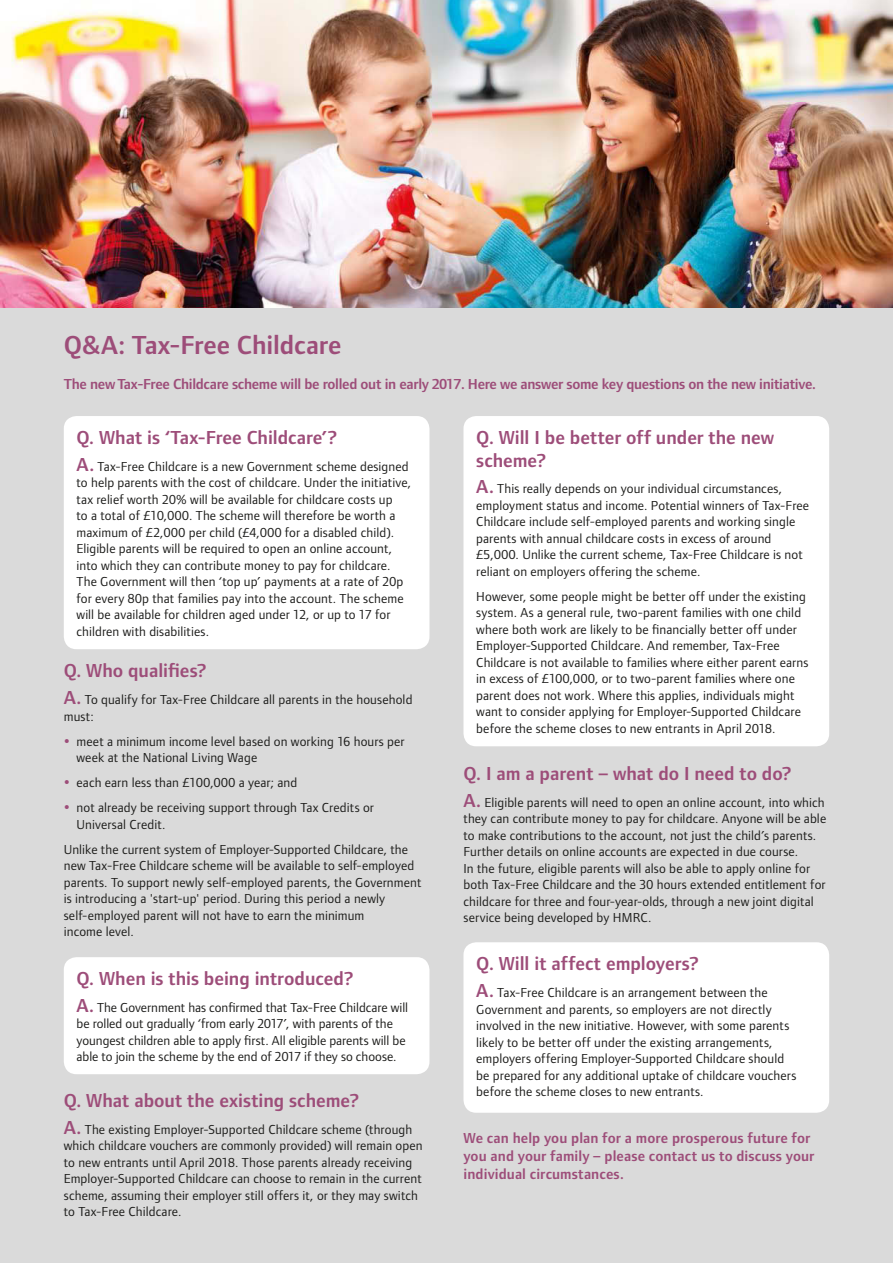
<style>
.page{position:relative;width:893px;height:1263px;background:#fff}
.page>*{position:absolute;margin:0;border:0;box-sizing:border-box;transform-origin:0 0}
.Heading1{font:600 27px "Foundry Form Sans";color:#9d4d79}
.Heading2{font:600 19.5px/22.5px "Foundry Form Sans";color:#9d4d79}
.Outro{font:600 15px/18px "Foundry Form Sans";letter-spacing:.005em;color:#9d4d79}
.Subtitle{font:600 15px "Foundry Form Sans";letter-spacing:-.02em;color:#9d4d79}
.Body{font:13.5px/16.5px "Foundry Form Sans";letter-spacing:.01em;color:#1d1d1b}
.s1{font-weight:600;font-size:19.5px;color:#9d4d79}
.s2{color:#9d4d79}
</style>
<div class="page">
<div style="left:0;top:308px;width:893px;height:955px;background:#dadada"></div>
<div style="left:64px;top:416px;width:365px;height:233px;background:#fff;border-radius:13px"></div>
<div style="left:64px;top:957px;width:365px;height:117px;background:#fff;border-radius:13px"></div>
<div style="left:463px;top:416px;width:366px;height:330px;background:#fff;border-radius:13px"></div>
<div style="left:463px;top:942px;width:366px;height:171px;background:#fff;border-radius:13px"></div>
<img style="left:0;top:0;width:893px;height:308px">
<p class="Heading1" style="left:64px;top:330px;width:279px">Q&amp;A: Tax-Free Childcare</p>
<p class="Subtitle" style="left:64px;top:376px;width:754px">The new Tax-Free Childcare scheme will be rolled out in early 2017. Here we answer some key questions on the new initiative.</p>
<p class="Heading2" style="left:77px;top:426px;width:262px">Q. What is ‘Tax-Free Childcare’?</p>
<p class="Body" style="left:77px;top:458px;width:336px"><span class="s1">A.</span> Tax-Free Childcare is a new Government scheme designed to help parents with the cost of childcare. Under the initiative, tax relief worth 20% will be available for childcare costs up<br>to a total of £10,000. The scheme will therefore be worth a maximum of £2,000 per child (£4,000 for a disabled child).<br>Eligible parents will be required to open an online account, into which they can contribute money to pay for childcare.<br>The Government will then ‘top up’ payments at a rate of 20p for every 80p that families pay into the account. The scheme will be available for children aged under 12, or up to 17 for children with disabilities.</p>
<p class="Heading2" style="left:64px;top:659px;width:145px">Q. Who qualifies?</p>
<p class="Body" style="left:64px;top:691px;width:350px"><span class="s1">A.</span> To qualify for Tax-Free Childcare all parents in the household must:</p>
<p class="Body" style="left:77px;top:733px;width:330px;text-indent:-13px"><span class="s2">•</span> meet a minimum income level based on working 16 hours per week at the National Living Wage</p>
<p class="Body" style="left:64px;top:774px;width:235px"><span class="s2">•</span> each earn less than £100,000 a year; and</p>
<p class="Body" style="left:77px;top:799px;width:299px;text-indent:-13px"><span class="s2">•</span> not already be receiving support through Tax Credits or<br>Universal Credit.</p>
<p class="Body" style="left:64px;top:841px;width:359px">Unlike the current system of Employer-Supported Childcare, the new Tax-Free Childcare scheme will be available to self-employed parents. To support newly self-employed parents, the Government is introducing a 'start-up' period. During this period a newly self-employed parent will not have to earn the minimum<br>income level.</p>
<p class="Heading2" style="left:77px;top:967px;width:279px">Q. When is this being introduced?</p>
<p class="Body" style="left:77px;top:999px;width:333px"><span class="s1">A.</span> The Government has confirmed that Tax-Free Childcare will be rolled out gradually ‘from early 2017’, with parents of the youngest children able to apply first. All eligible parents will be able to join the scheme by the end of 2017 if they so choose.</p>
<p class="Heading2" style="left:64px;top:1089px;width:297px">Q. What about the existing scheme?</p>
<p class="Body" style="left:64px;top:1121px;width:360px"><span class="s1">A.</span> The existing Employer-Supported Childcare scheme (through which childcare vouchers are commonly provided) will remain open to new entrants until April 2018. Those parents already receiving Employer-Supported Childcare can choose to remain in the current scheme, assuming their employer still offers it, or they may switch to Tax-Free Childcare.</p>
<p class="Heading2" style="left:476px;top:426px;width:299px">Q. Will I be better off under the new scheme?</p>
<p class="Body" style="left:476px;top:480px;width:334px"><span class="s1">A.</span> This really depends on your individual circumstances, employment status and income. Potential winners of Tax-Free Childcare include self-employed parents and working single parents with annual childcare costs in excess of around £5,000. Unlike the current scheme, Tax-Free Childcare is not reliant on employers offering the scheme.</p>
<p class="Body" style="left:476px;top:588px;width:334px">However, some people might be better off under the existing system. As a general rule, two-parent families with one child where both work are likely to be financially better off under Employer-Supported Childcare. And remember, Tax-Free Childcare is not available to families where either parent earns in excess of £100,000, or to two-parent families where one parent does not work. Where this applies, individuals might want to consider applying for Employer-Supported Childcare before the scheme closes to new entrants in April 2018.</p>
<p class="Heading2" style="left:463px;top:762px;width:330px">Q. I am a parent – what do I need to do?</p>
<p class="Body" style="left:463px;top:794px;width:364px"><span class="s1">A.</span> Eligible parents will need to open an online account, into which they can contribute money to pay for childcare. Anyone will be able to make contributions to the account, not just the child’s parents.<br>Further details on online accounts are expected in due course.<br>In the future, eligible parents will also be able to apply online for both Tax-Free Childcare and the 30 hours extended entitlement for childcare for three and four-year-olds, through a new joint digital service being developed by HMRC.</p>
<p class="Heading2" style="left:476px;top:952px;width:224px">Q. Will it affect employers?</p>
<p class="Body" style="left:476px;top:984px;width:322px"><span class="s1">A.</span> Tax-Free Childcare is an arrangement between the Government and parents, so employers are not directly involved in the new initiative. However, with some parents likely to be better off under the existing arrangements, employers offering Employer-Supported Childcare should be prepared for any additional uptake of childcare vouchers before the scheme closes to new entrants.</p>
<p class="Outro" style="left:463px;top:1129px;width:352px">We can help you plan for a more prosperous future for you and your family – please contact us to discuss your individual circumstances.</p>
</div>
